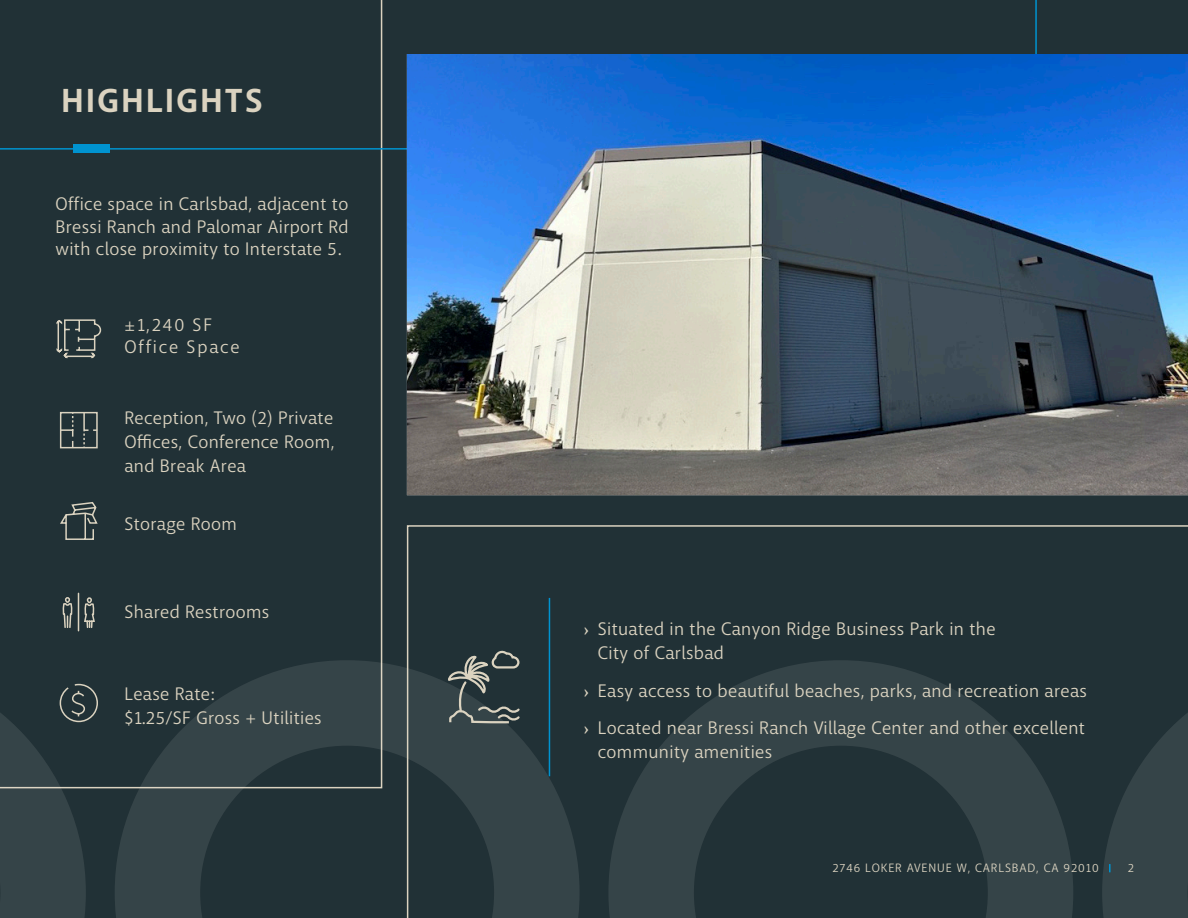
<style>
.page{position:relative;width:1188px;height:918px;background:#fff}
.page>*{position:absolute;margin:0;border:0;box-sizing:border-box;transform-origin:0 0}
.t1{font:700 33px "Macha";letter-spacing:.075em;color:#dbd3c0}
.Office_Suburban_Bullet{font:18px/24px "Macha";letter-spacing:.02em;color:#dbd3c0}
.List{font:18px/24px "Macha";letter-spacing:.02em;color:#dbd3c0;text-align:justify}
.List-2{font:18px/21.6px "Macha";letter-spacing:.1em;color:#dbd3c0}
.t2{font:12px "Macha";letter-spacing:.075em;color:#dbd3c0}
.s1{font-family:"Bicyclette"}
</style>
<div class="page">
<div style="left:99px;top:0;width:1089px;height:918px;background:#213136"></div>
<div style="left:0;top:150px;width:382px;height:638px;background:#213136"></div>
<svg style="left:115px;top:660px;width:292px;height:258px;background:#2b3a3e"></svg>
<div style="left:0;top:0;width:1037px;height:150px;background:#213136"></div>
<div style="left:73px;top:145px;width:37px;height:8px;background:#0093d0"></div>
<svg style="left:407px;top:525px;width:781px;height:393px;background:#27373b"></svg>
<img style="left:407px;top:54px;width:781px;height:441px">
<hr style="left:549px;top:598px;width:1px;height:178px;background:#0093d0">
<svg style="left:446px;top:650px;width:75px;height:75px;background:#465252"></svg>
<svg style="left:55px;top:319px;width:47px;height:42px;background:#444f50"></svg>
<svg style="left:0;top:592px;width:99px;height:326px;background:#2c3b40"></svg>
<svg style="left:63px;top:415px;width:10px;height:30px"></svg>
<svg style="left:83px;top:415px;width:12px;height:30px"></svg>
<div style="left:60px;top:412px;width:38px;height:36px;border:2px solid #dbd3c0"></div>
<svg style="left:59px;top:501px;width:40px;height:40px;background:#455051"></svg>
<svg style="left:1102px;top:660px;width:86px;height:258px;background:#2c3c40"></svg>
<p class="t1" style="left:62px;top:80px;width:202px">HIGHLIGHTS</p>
<p class="Office_Suburban_Bullet" style="left:56px;top:193px;width:295px;line-height:22.5px;text-align:justify">Office space in Carlsbad, adjacent to Bressi Ranch and Palomar Airport Rd with close proximity to Interstate 5.</p>
<p class="List-2" style="left:124px;top:314px;width:117px">±1,240 SF<br>Office Space</p>
<p class="List" style="left:124px;top:406px;width:211px">Reception, Two (2) Private Offices, Conference Room, and Break Area</p>
<p class="List" style="left:124px;top:512px;width:114px">Storage Room</p>
<p class="List" style="left:124px;top:600px;width:146px">Shared Restrooms</p>
<p class="List" style="left:124px;top:682px;width:91px">Lease Rate:</p>
<p class="List" style="left:124px;top:706px;width:199px">$1.25/SF Gross + Utilities</p>
<p class="Office_Suburban_Bullet" style="left:598px;top:617px;width:399px;text-indent:-14px"><span class="s1">›</span> Situated in the Canyon Ridge Business Park in the<br>City of Carlsbad</p>
<p class="Office_Suburban_Bullet" style="left:584px;top:679px;width:504px"><span class="s1">›</span> Easy access to beautiful beaches, parks, and recreation areas</p>
<p class="Office_Suburban_Bullet" style="left:598px;top:716px;width:489px;text-indent:-14px"><span class="s1">›</span> Located near Bressi Ranch Village Center and other excellent community amenities</p>
<p class="t2" style="left:832px;top:860px;width:268px">2746 LOKER AVENUE W, CARLSBAD, CA 92010</p>
<p class="t2" style="left:1128px;top:860px;width:8px">2</p>
</div>
